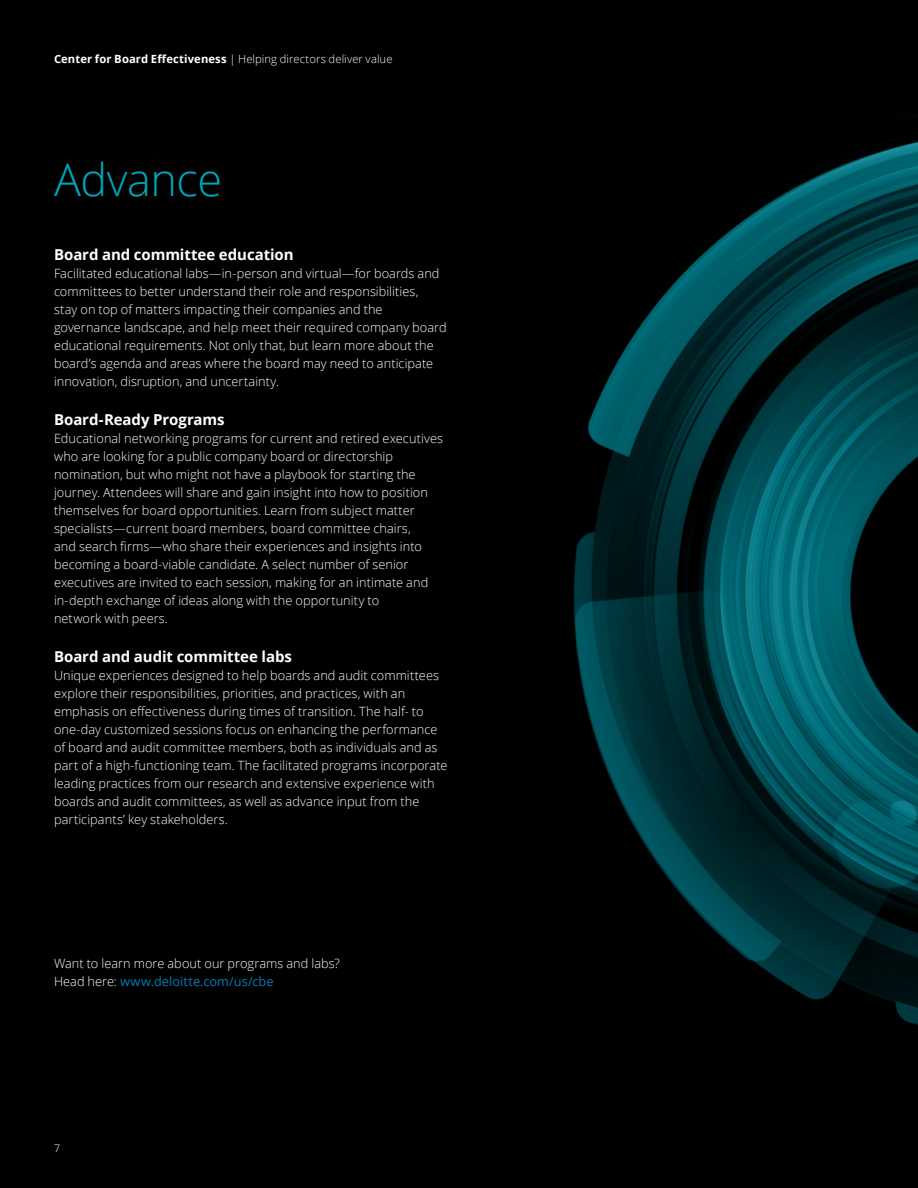
<style>
.page{position:relative;width:918px;height:1188px;background:#000}
.page>*{position:absolute;margin:0;border:0;box-sizing:border-box;transform-origin:0 0}
.t1{font:300 45px "Open Sans";letter-spacing:-.01em;color:#00a5b8}
.t2{font:700 15px "Open Sans";letter-spacing:-.005em;color:#fff}
.t3{font:300 12.75px/18px "Open Sans";letter-spacing:.005em;color:#fff}
.t4{font:300 11.25px "Open Sans";letter-spacing:.005em;color:#fff}
.t5{font:300 10.5px "Open Sans";color:#fff}
.s1{font-weight:700}
.s2{font-weight:400;color:#007db6}
</style>
<div class="page">
<img style="left:573px;top:141px;width:345px;height:884px">
<p class="t4" style="left:54px;top:51px;width:340px"><span class="s1">Center for Board Effectiveness</span> | Helping directors deliver value</p>
<h1 class="t1" style="left:54px;top:149px;width:170px">Advance</h1>
<p class="t2" style="left:54px;top:244px;width:241px">Board and committee education</p>
<p class="t3" style="left:54px;top:264px;width:394px">Facilitated educational labs—in-person and virtual—for boards and committees to better understand their role and responsibilities,<br>stay on top of matters impacting their companies and the governance landscape, and help meet their required company board educational requirements. Not only that, but learn more about the board’s agenda and areas where the board may need to anticipate innovation, disruption, and uncertainty.</p>
<p class="t2" style="left:54px;top:409px;width:172px">Board-Ready Programs</p>
<p class="t3" style="left:54px;top:429px;width:391px">Educational networking programs for current and retired executives who are looking for a public company board or directorship nomination, but who might not have a playbook for starting the journey. Attendees will share and gain insight into how to position themselves for board opportunities. Learn from subject matter specialists—current board members, board committee chairs,<br>and search firms—who share their experiences and insights into becoming a board-viable candidate. A select number of senior executives are invited to each session, making for an intimate and in-depth exchange of ideas along with the opportunity to<br>network with peers.</p>
<p class="t2" style="left:54px;top:646px;width:240px">Board and audit committee labs</p>
<p class="t3" style="left:54px;top:666px;width:395px">Unique experiences designed to help boards and audit committees explore their responsibilities, priorities, and practices, with an emphasis on effectiveness during times of transition. The half- to one-day customized sessions focus on enhancing the performance of board and audit committee members, both as individuals and as part of a high-functioning team. The facilitated programs incorporate leading practices from our research and extensive experience with boards and audit committees, as well as advance input from the participants’ key stakeholders.</p>
<p class="t3" style="left:54px;top:954px;width:287px">Want to learn more about our programs and labs?<br>Head here: <span class="s2">www.deloitte.com/us/cbe</span></p>
<p class="t5" style="left:54px;top:1141px;width:7px">7</p>
</div>
